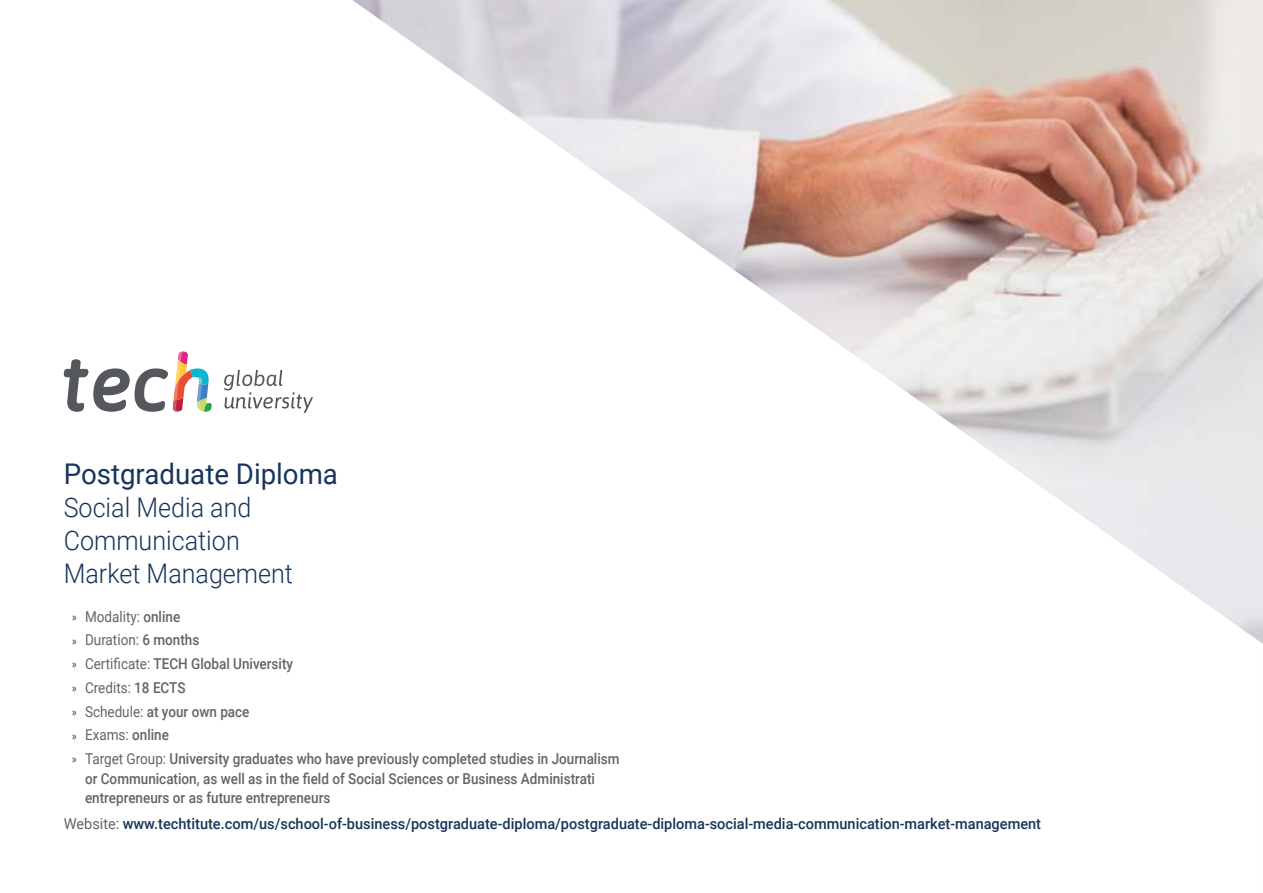
<style>
.page{position:relative;width:1263px;height:893px;background:#fff}
.page>*{position:absolute;margin:0;border:0;box-sizing:border-box;transform-origin:0 0}
.t1{font:28.5px "Roboto";color:#17355b}
.t2{font:300 27px/33px "Roboto";color:#17355b;scale:.93 1}
.t3{font:500 15px/23.7px "Roboto";color:#61646a;scale:.9 1}
.t4{font:500 15px "Roboto";color:#17355b}
.s1{font-family:"Myriad Pro";font-weight:400;font-size:12px;color:#17355b}
.s2{font-weight:400}
.s3{font-weight:400;color:#61646a}
</style>
<div class="page">
<img style="left:352px;top:0;width:911px;height:644px">
<svg style="left:224px;top:370px;width:89px;height:43px"></svg>
<svg style="left:64px;top:352px;width:148px;height:60px"></svg>
<h1 class="t1" style="left:64px;top:454px;width:276px">Postgraduate Diploma</h1>
<h2 class="t2" style="left:64px;top:490px;width:248px">Social Media and<br>Communication<br>Market Management</h2>
<p class="t3" style="left:72px;top:604px;width:610px"><span class="s1">»</span> <span class="s2">Modality:</span> online<br><span class="s1">»</span> <span class="s2">Duration:</span> 6 months<br><span class="s1">»</span> <span class="s2">Certificate:</span> TECH Global University<br><span class="s1">»</span> <span class="s2">Credits:</span> 18 ECTS<br><span class="s1">»</span> <span class="s2">Schedule:</span> at your own pace<br><span class="s1">»</span> <span class="s2">Exams:</span> online<br><span class="s1">»</span> <span class="s2">Target Group:</span> University graduates who have previously completed studies in Journalism</p>
<p class="t3" style="left:85px;top:768px;width:568px;line-height:19.5px">or Communication, as well as in the field of Social Sciences or Business Administrati entrepreneurs or as future entrepreneurs</p>
<p class="t4" style="left:64px;top:813px;width:979px"><span class="s3">Website:</span> www.techtitute.com/us/school-of-business/postgraduate-diploma/postgraduate-diploma-social-media-communication-market-management</p>
</div>
